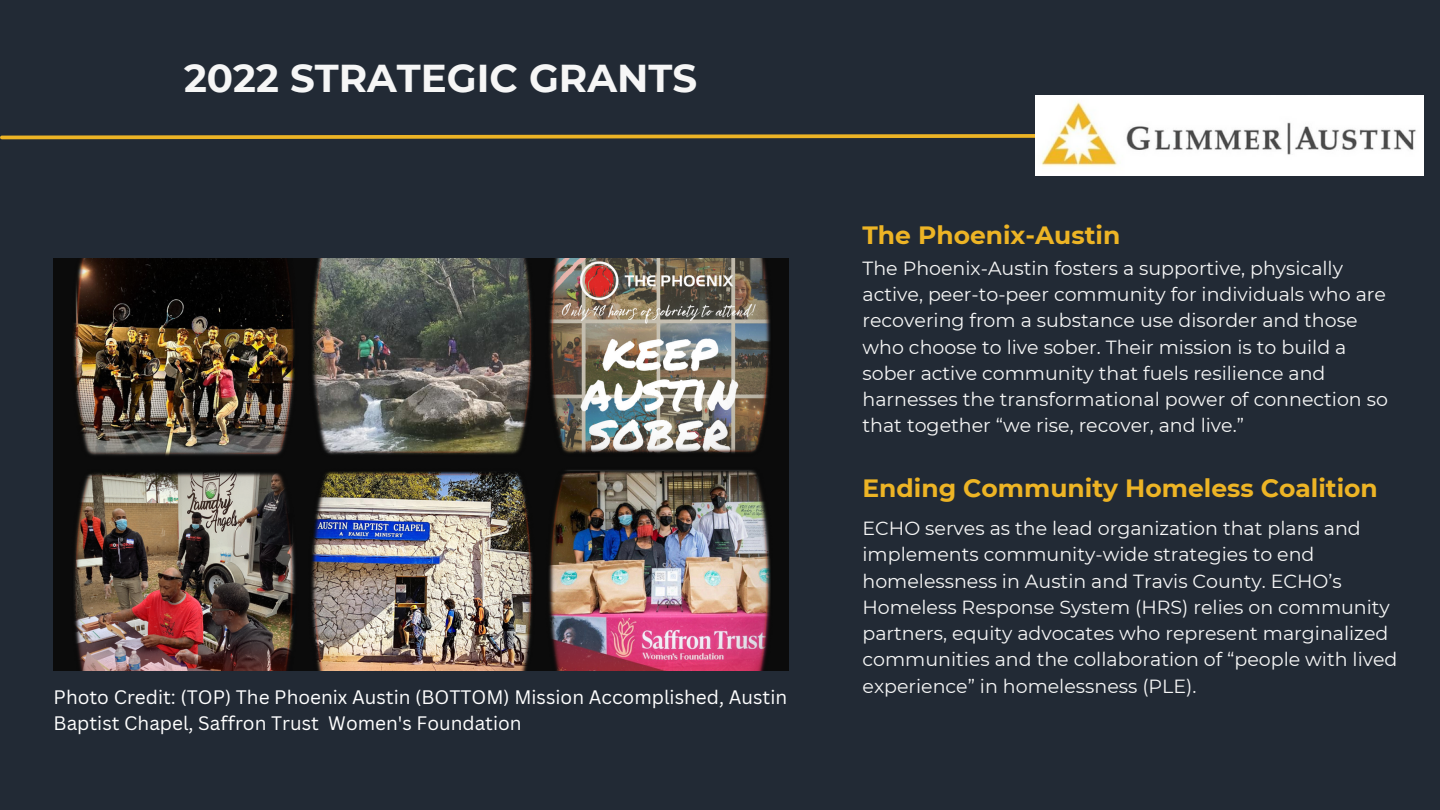
<style>
.page{position:relative;width:1440px;height:810px;background:#222a35}
.page>*{position:absolute;margin:0;border:0;box-sizing:border-box;transform-origin:0 0}
.t1{font:700 38.8px "Montserrat";color:#f6f6f6}
.t2{font:700 25px "Montserrat";color:#edb425}
.t3{font:19px/26.2px "Montserrat";color:#f6f6f6}
.t4{font:19px/26.2px "Canva Sans";color:#fff}
</style>
<div class="page">
<svg style="left:0;top:134px;width:1035px;height:6px"></svg>
<img style="left:54px;top:258px;width:734px;height:413px">
<img style="left:1035px;top:96px;width:389px;height:79px">
<h1 class="t1" style="left:184px;top:54px;width:515px">2022 STRATEGIC GRANTS</h1>
<p class="t4" style="left:54px;top:683px;width:735px">Photo Credit: (TOP) The Phoenix Austin (BOTTOM) Mission Accomplished, Austin<br>Baptist Chapel, Saffron Trust Women's Foundation</p>
<h2 class="t2" style="left:863px;top:220px;width:259px">The Phoenix-Austin</h2>
<p class="t3" style="left:863px;top:255px;width:527px">The Phoenix-Austin fosters a supportive, physically active, peer-to-peer community for individuals who are recovering from a substance use disorder and those who choose to live sober. Their mission is to build a sober active community that fuels resilience and harnesses the transformational power of connection so that together “we rise, recover, and live.”</p>
<h2 class="t2" style="left:863px;top:473px;width:517px">Ending Community Homeless Coalition</h2>
<p class="t3" style="left:863px;top:515px;width:536px">ECHO serves as the lead organization that plans and implements community-wide strategies to end homelessness in Austin and Travis County. ECHO’s Homeless Response System (HRS) relies on community partners, equity advocates who represent marginalized communities and the collaboration of “people with lived experience” in homelessness (PLE).</p>
</div>
